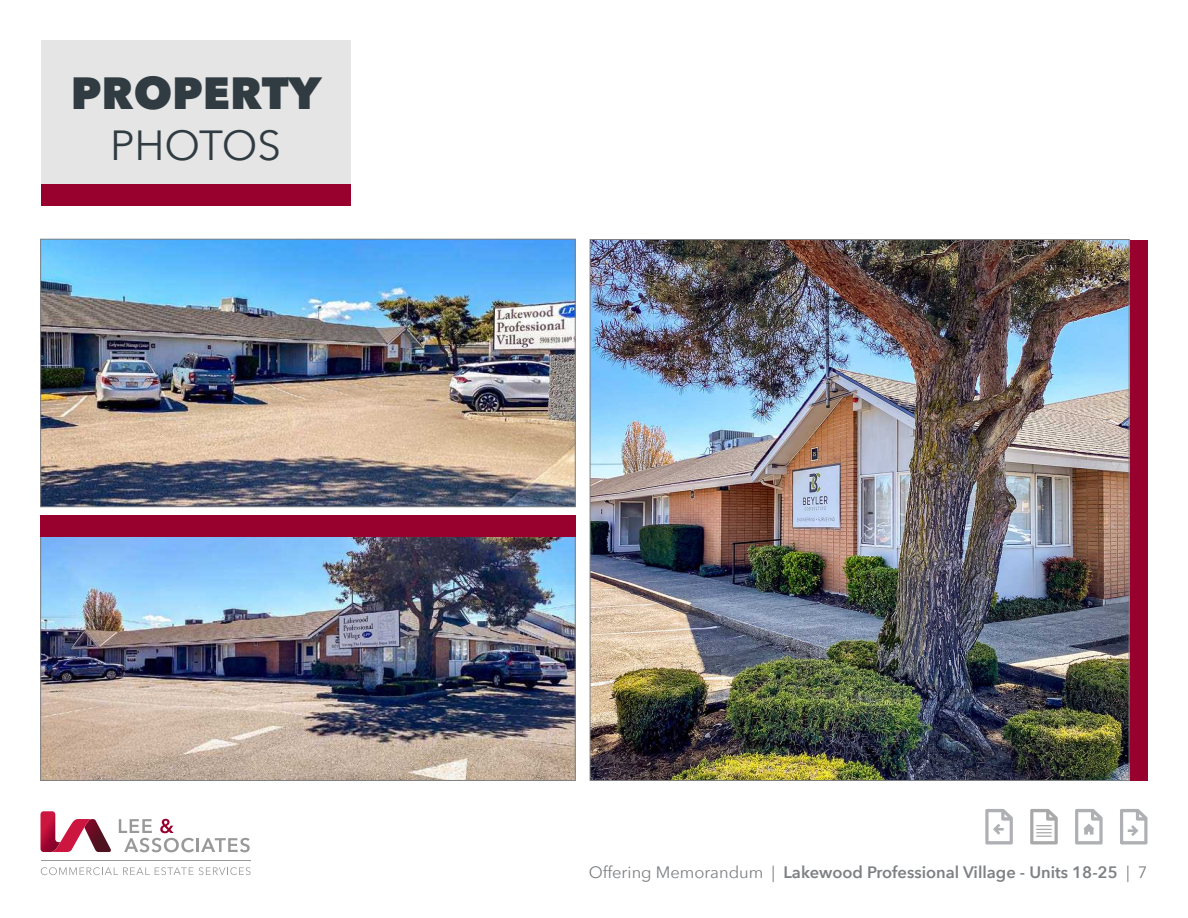
<style>
.page{position:relative;width:1188px;height:918px;background:#fff}
.page>*{position:absolute;margin:0;border:0;box-sizing:border-box;transform-origin:0 0}
.t1{font:800 45px "Avenir Next";color:#303c42}
.t2{font:42px "Avenir Next";color:#303c42}
.t3{font:600 16.5px "Avenir Next";color:#7e8083}
.s1{font-weight:400}
</style>
<div class="page">
<svg style="left:119px;top:819px;width:75px;height:33px"></svg>
<hr style="left:196px;top:838px;width:3px;height:14px;background:#999">
<svg style="left:201px;top:838px;width:49px;height:14px"></svg>
<svg style="left:40px;top:811px;width:71px;height:41px"></svg>
<svg style="left:41px;top:867px;width:210px;height:8px"></svg>
<hr style="left:41px;top:861px;width:210px;height:1px;background:#999">
<div style="left:41px;top:40px;width:310px;height:155px;background:#e5e5e6"></div>
<div style="left:41px;top:184px;width:310px;height:21px;background:#98002e"></div>
<svg style="left:985px;top:809px;width:28px;height:35px"></svg>
<svg style="left:1120px;top:809px;width:28px;height:35px"></svg>
<svg style="left:1030px;top:809px;width:28px;height:35px"></svg>
<svg style="left:1075px;top:809px;width:28px;height:35px"></svg>
<img style="left:42px;top:241px;width:532px;height:264px">
<div style="left:40px;top:239px;width:536px;height:268px;border:1px solid #7e8083"></div>
<div style="left:1126px;top:240px;width:22px;height:541px;background:#98002e"></div>
<img style="left:42px;top:537px;width:532px;height:242px">
<img style="left:592px;top:241px;width:536px;height:538px">
<div style="left:40px;top:516px;width:536px;height:21px;background:#98002e"></div>
<h1 class="t1" style="left:71px;top:66px;width:252px">PROPERTY</h1>
<h2 class="t2" style="left:110px;top:110px;width:173px">PHOTOS</h2>
<p class="t3" style="left:589px;top:858px;width:560px"><span class="s1">Offering Memorandum |</span> Lakewood Professional Village - Units 18-25 <span class="s1">| 7</span></p>
</div>
